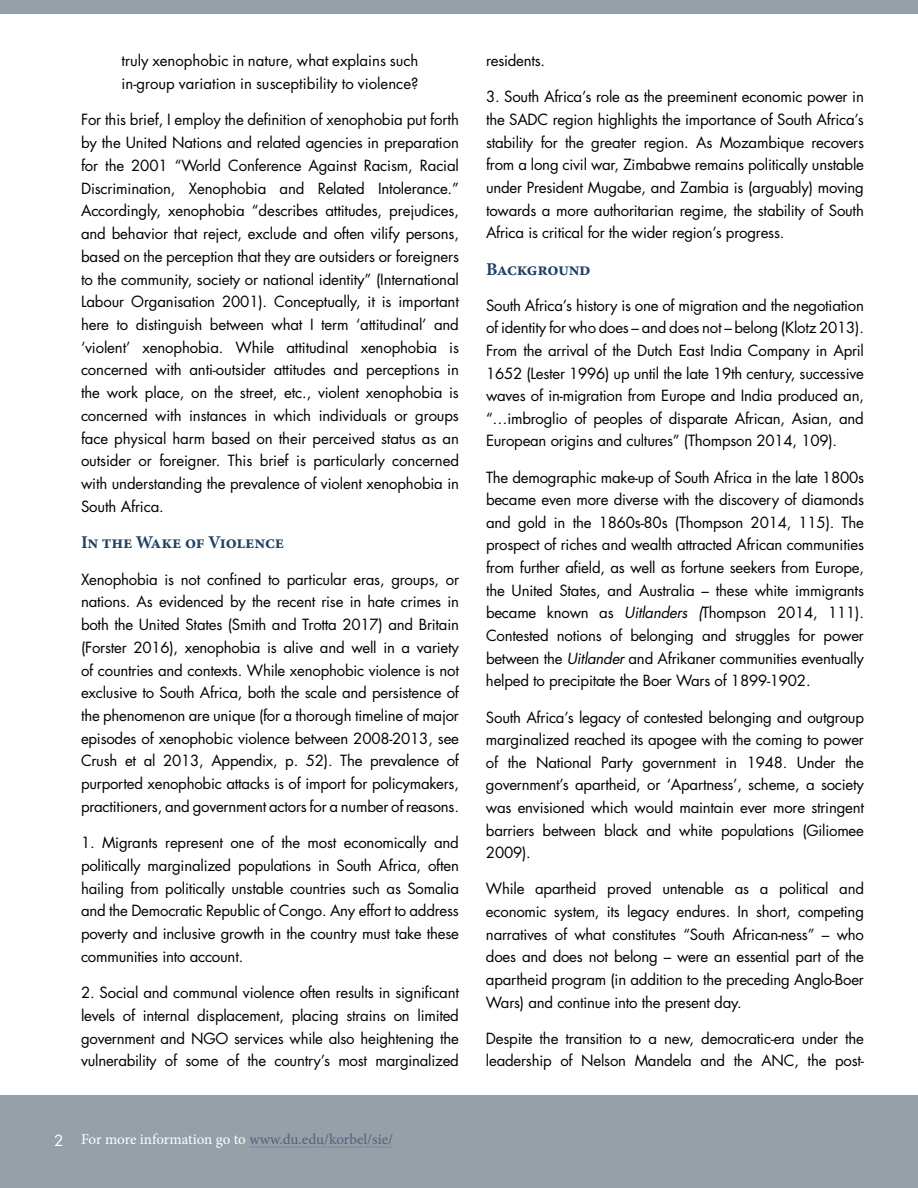
<style>
.page{position:relative;width:918px;height:1188px;background:#fff}
.page>*{position:absolute;margin:0;border:0;box-sizing:border-box;transform-origin:0 0}
.t1{font:700 18px "Minion Pro";letter-spacing:-.015em;color:#1e4164}
.t2{font:15px/22.8px "Futura Std";letter-spacing:-.015em;color:#000;text-align:justify}
.t3{font:15px "Minion Pro";letter-spacing:-.005em;color:#fff}
.s1{font-family:"Futura Std"}
.s2{color:#53607d}
.s3{font-style:italic}
</style>
<div class="page">
<div style="left:0;top:0;width:918px;height:14px;background:#95a0a9"></div>
<div style="left:0;top:1095px;width:918px;height:93px;background:#95a0a9"></div>
<hr style="left:249px;top:1147px;width:144px;height:1px;background:#82859c">
<p class="t2" style="left:122px;top:50px;width:299px">truly xenophobic in nature, what explains such in-group variation in susceptibility to violence?</p>
<p class="t2" style="left:81px;top:109px;width:380px">For this brief, I employ the definition of xenophobia put forth by the United Nations and related agencies in preparation for the 2001 “World Conference Against Racism, Racial Discrimination, Xenophobia and Related Intolerance.” Accordingly, xenophobia “describes attitudes, prejudices, and behavior that reject, exclude and often vilify persons, based on the perception that they are outsiders or foreigners to the community, society or national identity” (International Labour Organisation 2001). Conceptually, it is important here to distinguish between what I term ‘attitudinal’ and ‘violent’ xenophobia. While attitudinal xenophobia is concerned with anti-outsider attitudes and perceptions in the work place, on the street, etc., violent xenophobia is concerned with instances in which individuals or groups face physical harm based on their perceived status as an outsider or foreigner. This brief is particularly concerned with understanding the prevalence of violent xenophobia in South Africa.</p>
<p class="t1" style="left:81px;top:530px;width:205px">In the Wake of Violence</p>
<p class="t2" style="left:81px;top:568px;width:380px">Xenophobia is not confined to particular eras, groups, or nations. As evidenced by the recent rise in hate crimes in both the United States (Smith and Trotta 2017) and Britain (Forster 2016), xenophobia is alive and well in a variety of countries and contexts. While xenophobic violence is not exclusive to South Africa, both the scale and persistence of the phenomenon are unique (for a thorough timeline of major episodes of xenophobic violence between 2008-2013, see Crush et al 2013, Appendix, p. 52). The prevalence of purported xenophobic attacks is of import for policymakers, practitioners, and government actors for a number of reasons.</p>
<p class="t2" style="left:81px;top:831px;width:380px">1. Migrants represent one of the most economically and politically marginalized populations in South Africa, often hailing from politically unstable countries such as Somalia and the Democratic Republic of Congo. Any effort to address poverty and inclusive growth in the country must take these communities into account.</p>
<p class="t2" style="left:81px;top:981px;width:380px">2. Social and communal violence often results in significant levels of internal displacement, placing strains on limited government and NGO services while also heightening the vulnerability of some of the country’s most marginalized</p>
<p class="t3" style="left:54px;top:1129px;width:341px"><span class="s1">2</span> For more information go to <span class="s2">www.du.edu/korbel/sie/</span></p>
<p class="t2" style="left:486px;top:49px;width:61px">residents.</p>
<p class="t2" style="left:486px;top:86px;width:380px">3. South Africa’s role as the preeminent economic power in the SADC region highlights the importance of South Africa’s stability for the greater region. As Mozambique recovers from a long civil war, Zimbabwe remains politically unstable under President Mugabe, and Zambia is (arguably) moving towards a more authoritarian regime, the stability of South Africa is critical for the wider region’s progress.</p>
<p class="t1" style="left:486px;top:256px;width:106px">Background</p>
<p class="t2" style="left:486px;top:294px;width:380px">South Africa’s history is one of migration and the negotiation of identity for who does – and does not – belong (Klotz 2013).<br>From the arrival of the Dutch East India Company in April 1652 (Lester 1996) up until the late 19th century, successive waves of in-migration from Europe and India produced an, “…imbroglio of peoples of disparate African, Asian, and European origins and cultures” (Thompson 2014, 109).</p>
<p class="t2" style="left:486px;top:466px;width:380px">The demographic make-up of South Africa in the late 1800s became even more diverse with the discovery of diamonds and gold in the 1860s-80s (Thompson 2014, 115). The prospect of riches and wealth attracted African communities from further afield, as well as fortune seekers from Europe, the United States, and Australia – these white immigrants became known as <span class="s3">Uitlanders (</span>Thompson 2014, 111).<br>Contested notions of belonging and struggles for power between the <span class="s3">Uitlander</span> and Afrikaner communities eventually helped to precipitate the Boer Wars of 1899-1902.</p>
<p class="t2" style="left:486px;top:706px;width:380px">South Africa’s legacy of contested belonging and outgroup marginalized reached its apogee with the coming to power of the National Party government in 1948. Under the government’s apartheid, or ‘Apartness’, scheme, a society was envisioned which would maintain ever more stringent barriers between black and white populations (Giliomee 2009).</p>
<p class="t2" style="left:486px;top:878px;width:380px">While apartheid proved untenable as a political and economic system, its legacy endures. In short, competing narratives of what constitutes “South African-ness” – who does and does not belong – were an essential part of the apartheid program (in addition to the preceding Anglo-Boer Wars) and continue into the present day.</p>
<p class="t2" style="left:486px;top:1027px;width:380px">Despite the transition to a new, democratic-era under the leadership of Nelson Mandela and the ANC, the post-</p>
</div>
